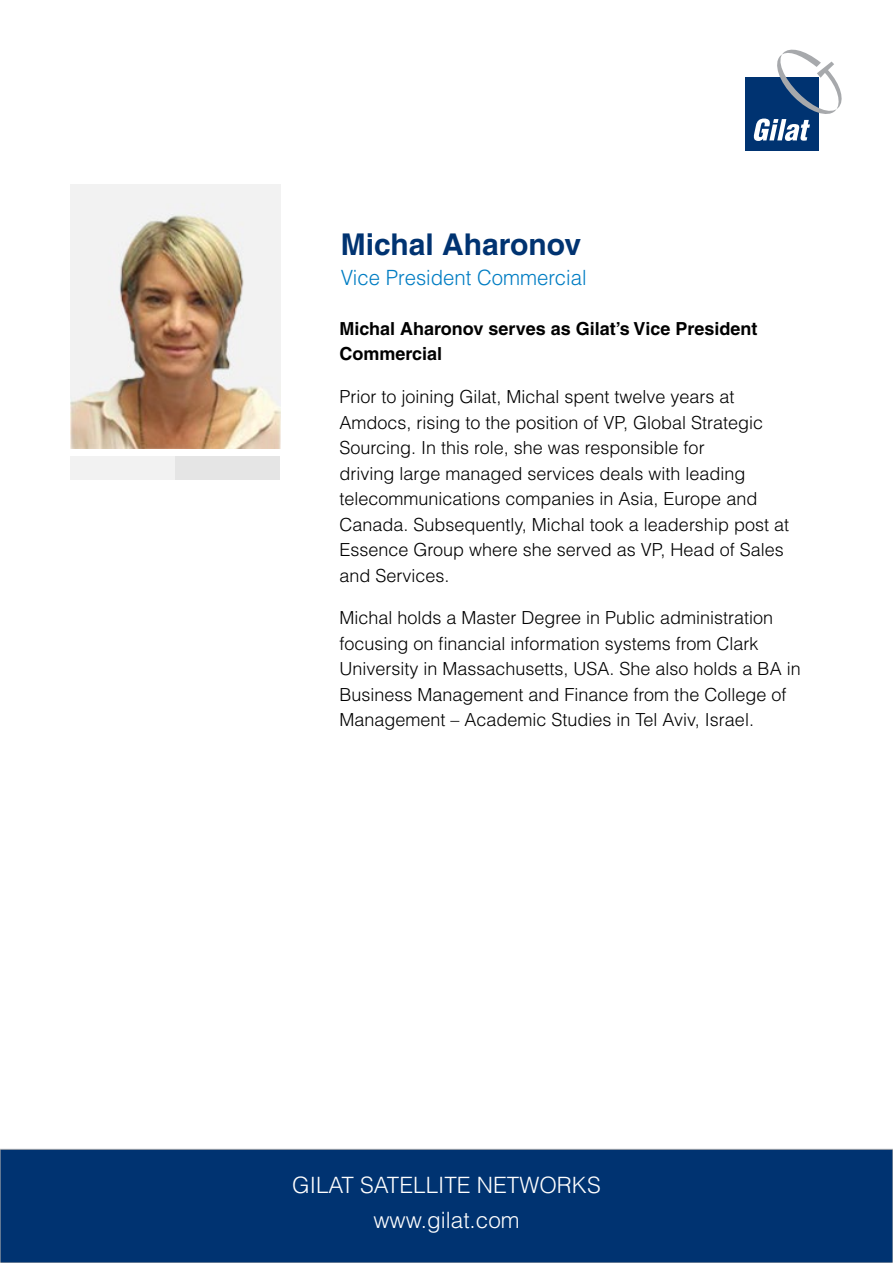
<style>
.page{position:relative;width:893px;height:1263px;background:#fff}
.page>*{position:absolute;margin:0;border:0;box-sizing:border-box;transform-origin:0 0}
.t1{font:700 30px "Helvetica LT";color:#003371}
.t2{font:300 22.5px/34.5px "Helvetica LT";color:#fff;text-align:center}
.t3{font:300 21px "Helvetica LT";color:#007dc3}
.t4{font:300 18px/25.5px "Helvetica LT";color:#000}
.t5{font:700 18px/25.5px "Helvetica LT";color:#000}
</style>
<div class="page">
<div style="left:745px;top:78px;width:73px;height:73px;background:#003371"></div>
<svg style="left:753px;top:49px;width:89px;height:92px"></svg>
<div style="left:0;top:1149px;width:893px;height:114px;background:#003371"></div>
<div style="left:0;top:1149px;width:893px;height:114px;border:1px solid #a7a9ac"></div>
<div style="left:70px;top:456px;width:105px;height:23px;background:#f2f2f2"></div>
<div style="left:175px;top:456px;width:105px;height:23px;background:#e5e5e5"></div>
<img style="left:70px;top:185px;width:210px;height:264px">
<h1 class="t1" style="left:341px;top:226px;width:242px">Michal Aharonov</h1>
<p class="t3" style="left:341px;top:264px;width:247px">Vice President Commercial</p>
<p class="t5" style="left:339px;top:316px;width:419px">Michal Aharonov serves as Gilat s’ Vice President<br>Commercial</p>
<p class="t4" style="left:339px;top:384px;width:451px">Prior to joining Gilat, Michal spent twelve years at Amdocs, rising to the position of VP, Global Strategic Sourcing In. this role, she was responsible for<br>driving large managed services deals with leading telecommunications companies in Asia, Europe and Canada. Subsequently, Michal took a leadership post at Essence Group where she served as VP, Head of Sales and Services.</p>
<p class="t4" style="left:339px;top:605px;width:463px">Michal holds a Master Degree in Public administration focusing on financial information systems from Clark University in Massachusetts, USA. She also holds a BA in Business Management and Finance from the College of Management – Academic Studies in Tel Aviv, Israel.</p>
<p class="t2" style="left:292px;top:1168px;width:310px">GILAT SATELLITE NETWORKS www.gilat.com</p>
</div>
